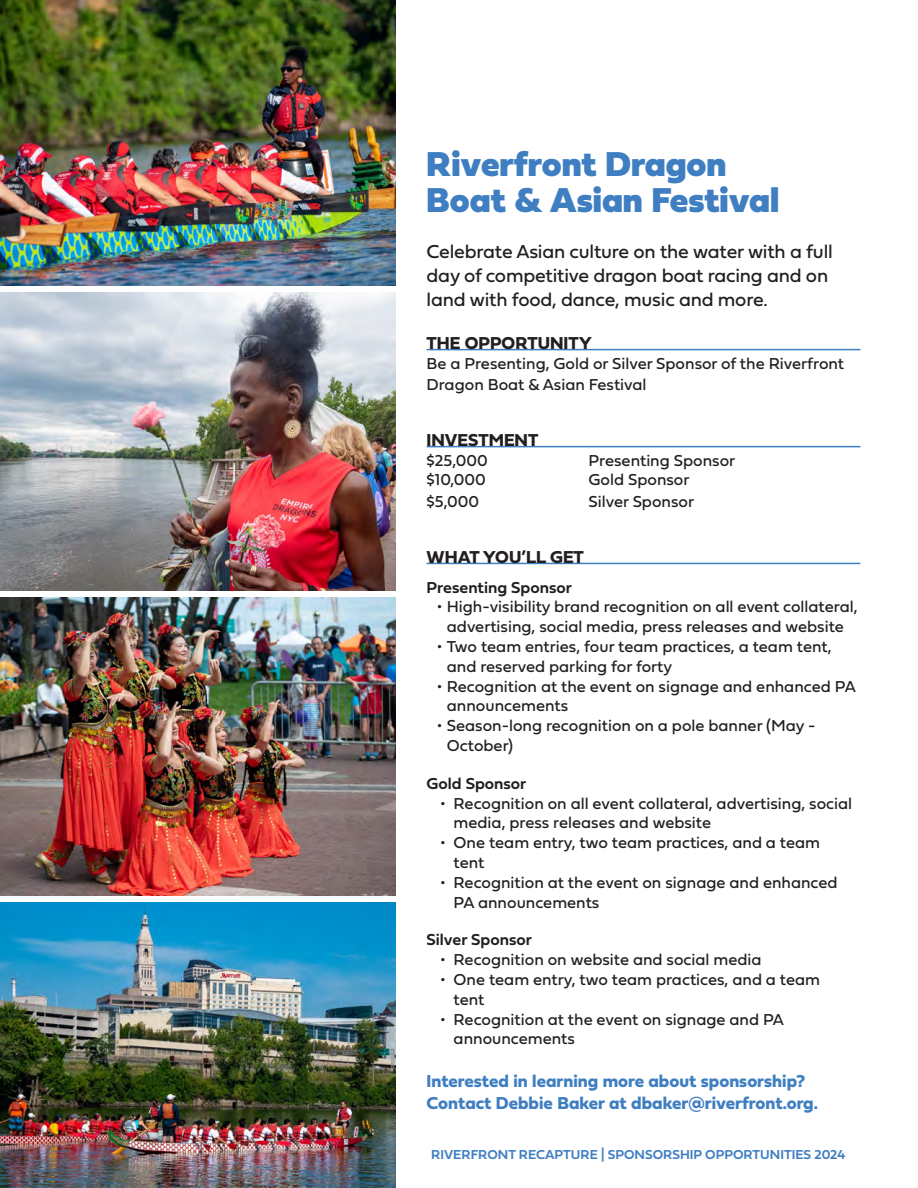
<style>
.page{position:relative;width:918px;height:1188px;background:#fff}
.page>*{position:absolute;margin:0;border:0;box-sizing:border-box;transform-origin:0 0}
.t1{font:36px "Fieldwork Geo Black";color:#3e7ec1}
.t2{font:19.5px/24px "Fieldwork Geo Regular";letter-spacing:-.01em;color:#231f20}
.t3{font:18px/21.6px "Fieldwork Geo Bold";color:#3e7ec1}
.Underline_Headers{font:18px "Fieldwork Geo Bold";color:#231f20}
.t4{font:16.5px/19.8px "Fieldwork Geo Regular";color:#231f20}
.t5{font:16.5px "Fieldwork Geo Demibold";color:#231f20}
.t6{font:13.5px "Fieldwork Geo Demibold";color:#3e7ec1}
</style>
<div class="page">
<img style="left:0;top:292px;width:396px;height:298px">
<hr style="left:427px;top:349px;width:433px;height:1px;background:#3e7ec1">
<hr style="left:427px;top:446px;width:433px;height:1px;background:#3e7ec1">
<hr style="left:427px;top:563px;width:433px;height:1px;background:#3e7ec1">
<img style="left:0;top:598px;width:396px;height:297px">
<img style="left:0;top:903px;width:396px;height:285px">
<img style="left:0;top:0;width:396px;height:285px">
<p class="t1" style="left:427px;top:131px;width:301px">Riverfront Dragon</p>
<p class="t1" style="left:427px;top:167px;width:354px">Boat &amp; Asian Festival</p>
<p class="t2" style="left:427px;top:239px;width:408px">Celebrate Asian culture on the water with a full day of competitive dragon boat racing and on land with food, dance, music and more.</p>
<p class="Underline_Headers" style="left:427px;top:329px;width:167px">THE OPPORTUNITY</p>
<p class="t4" style="left:427px;top:352px;width:419px;line-height:21px">Be a Presenting, Gold or Silver Sponsor of the Riverfront<br>Dragon Boat &amp; Asian Festival</p>
<p class="Underline_Headers" style="left:427px;top:426px;width:113px">INVESTMENT</p>
<p class="t4" style="left:427px;top:450px;width:63px">$25,000</p>
<p class="t4" style="left:589px;top:450px;width:148px">Presenting Sponsor</p>
<p class="t4" style="left:427px;top:469px;width:61px">$10,000</p>
<p class="t4" style="left:589px;top:469px;width:102px">Gold Sponsor</p>
<p class="t4" style="left:427px;top:490px;width:54px">$5,000</p>
<p class="t4" style="left:589px;top:490px;width:107px">Silver Sponsor</p>
<p class="Underline_Headers" style="left:427px;top:543px;width:159px">WHAT YOU’LL GET</p>
<p class="t5" style="left:427px;top:574px;width:147px">Presenting Sponsor</p>
<p class="t4" style="left:437px;top:596px;width:422px;text-align:center">• High-visibility brand recognition on all event collateral, advertising, social media, press releases and website</p>
<p class="t4" style="left:447px;top:636px;width:386px;text-indent:-10px">• Two team entries, four team practices, a team tent, and reserved parking for forty</p>
<p class="t4" style="left:447px;top:675px;width:411px;text-indent:-10px">• Recognition at the event on signage and enhanced PA announcements</p>
<p class="t4" style="left:447px;top:715px;width:370px;text-indent:-10px">• Season-long recognition on a pole banner (May -<br>October)</p>
<p class="t5" style="left:427px;top:770px;width:101px">Gold Sponsor</p>
<p class="t4" style="left:454px;top:792px;width:400px;text-indent:-14px">• Recognition on all event collateral, advertising, social media, press releases and website</p>
<p class="t4" style="left:454px;top:832px;width:368px;text-indent:-14px">• One team entry, two team practices, and a team tent</p>
<p class="t4" style="left:454px;top:872px;width:386px;text-indent:-14px">• Recognition at the event on signage and enhanced<br>PA announcements</p>
<p class="t5" style="left:427px;top:927px;width:107px">Silver Sponsor</p>
<p class="t4" style="left:440px;top:949px;width:323px">• Recognition on website and social media</p>
<p class="t4" style="left:454px;top:969px;width:368px;text-indent:-14px">• One team entry, two team practices, and a team tent</p>
<p class="t4" style="left:454px;top:1008px;width:332px;text-indent:-14px">• Recognition at the event on signage and PA announcements</p>
<p class="t3" style="left:427px;top:1070px;width:393px">Interested in learning more about sponsorship?<br>Contact Debbie Baker at dbaker@riverfront.org.</p>
<p class="t6" style="left:431px;top:1144px;width:416px">RIVERFRONT RECAPTURE | SPONSORSHIP OPPORTUNITIES 2024</p>
</div>
